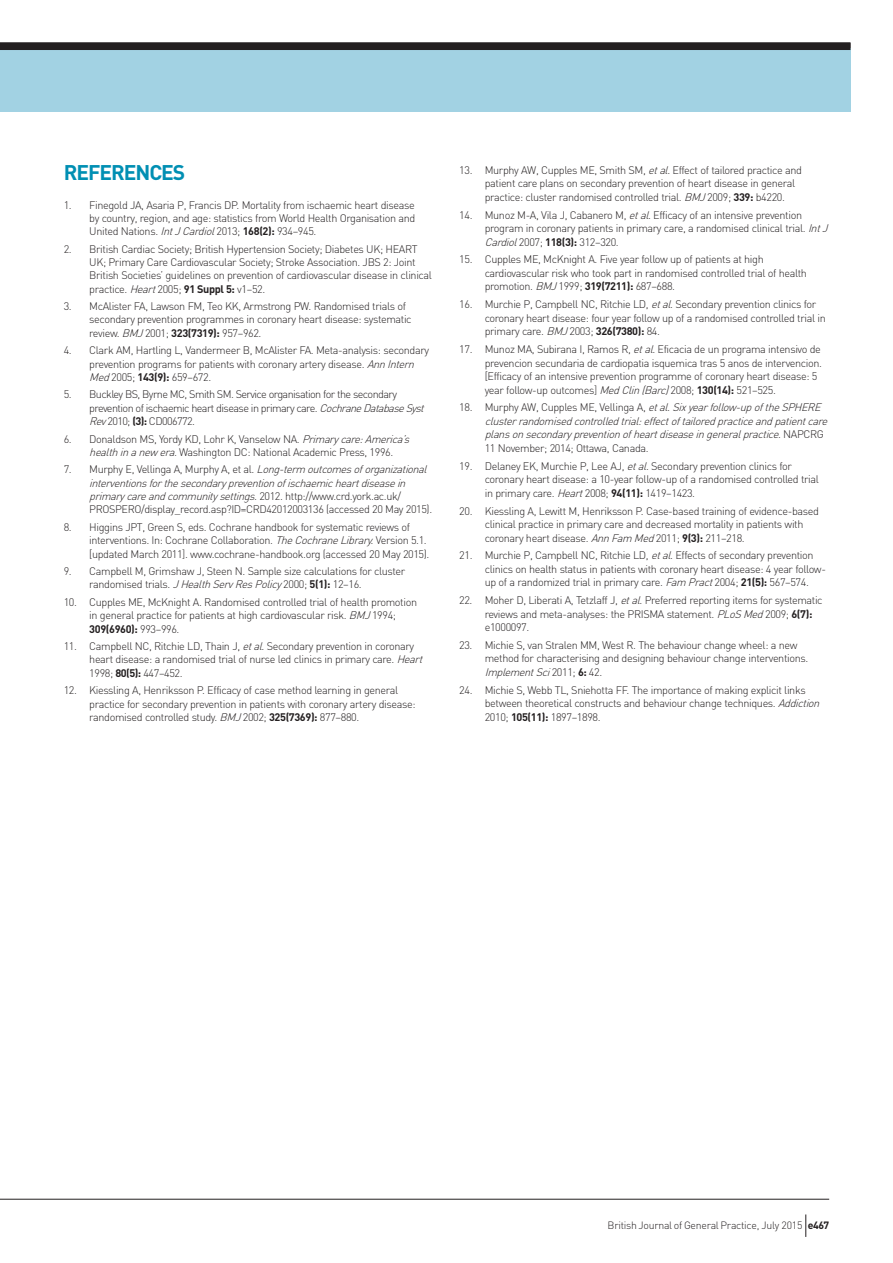
<style>
.page{position:relative;width:893px;height:1263px;background:#fff}
.page>*{position:absolute;margin:0;border:0;box-sizing:border-box;transform-origin:0 0}
.t1{font:700 21px "DIN";letter-spacing:-.05em;color:#008fb3}
.t2{font:300 10.8px/13.5px "DIN";letter-spacing:-.035em;color:#231f20}
.t3{font:italic 300 10.8px/13.5px "DIN";color:#231f20}
.t4{font:300 10.8px/13.4px "DIN";letter-spacing:-.055em;color:#231f20}
.t5{font:300 10.5px "DIN";letter-spacing:-.025em;color:#231f20}
.s1{font-style:italic}
.s2{font-weight:700}
.s3{font-style:normal}
</style>
<div class="page">
<svg style="left:805px;top:1214px;width:1px;height:23px"></svg>
<hr style="left:0;top:1199px;width:829px;height:1px;background:#231f20">
<div style="left:0;top:48px;width:850px;height:64px;background:#a2d2e3"></div>
<div style="left:0;top:43px;width:850px;height:7px;background:#231f20"></div>
<h1 class="t1" style="left:64px;top:159px;width:123px">REFERENCES</h1>
<p class="t2" style="left:89px;top:198px;width:328px;text-align:justify;text-indent:-26px">1. Finegold JA, Asaria P, Francis DP. Mortality from ischaemic heart disease by country, region, and age: statistics from World Health Organisation and United Nations. <span class="s1">IntJCardiol</span>2013; <span class="s2">168(2):</span> 934–945.</p>
<p class="t2" style="left:89px;top:242px;width:344px;text-indent:-26px">2. British Cardiac Society; British Hypertension Society; Diabetes UK; HEART UK; Primary Care Cardiovascular Society; Stroke Association. JBS 2: Joint British Societies’ guidelines on prevention of cardiovascular disease in clinical practice. <span class="s1">Heart</span>2005; <span class="s2">91 Suppl 5:</span> v1–52.</p>
<p class="t2" style="left:89px;top:299px;width:324px;text-indent:-26px">3. McAlister FA, Lawson FM, Teo KK, Armstrong PW. Randomised trials of secondary prevention programmes in coronary heart disease: systematic review. <span class="s1">BMJ</span>2001; <span class="s2">323(7319):</span> 957–962.</p>
<p class="t2" style="left:89px;top:344px;width:341px;text-indent:-26px">4. Clark AM, Hartling L, Vandermeer B, McAlister FA. Meta-analysis: secondary prevention programs for patients with coronary artery disease. <span class="s1">AnnIntern<br>Med</span>2005; <span class="s2">143(9):</span> 659–672.</p>
<p class="t4" style="left:89px;top:388px;width:339px;text-indent:-26px">5. Buckley BS, Byrne MC, Smith SM. Service organisation for the secondary prevention of ischaemic heart disease in primary care. <span class="s1">CochraneDatabaseSyst<br>Rev</span>2010; <span class="s2">(3):</span> CD006772.</p>
<p class="t2" style="left:64px;top:432px;width:350px;text-align:center">6. Donaldson MS, Yordy KD, Lohr K, Vanselow NA. <span class="s1">Primarycare:America’s healthinanew era.</span>Washington DC: National Academic Press, 1996.</p>
<p class="t2" style="left:89px;top:463px;width:344px;text-indent:-26px">7 . M u r p h y E , Ve l l i n g a A , M u r p h y A , e t a l . <span class="s1">Long-term outcomesoforganizational interventionsforthesecondarypreventionofischaemicheartdiseasein primarycareandcommunitysettings.</span>2012. http://www.crd.york.ac.uk/ PROSPERO/display_record.asp?ID=CRD42012003136 (accessed 20 May 2015).</p>
<p class="t2" style="left:89px;top:520px;width:342px;text-indent:-26px">8. Higgins JPT, Green S, eds. Cochrane handbook for systematic reviews of interventions<span class="s1">.</span>In: Cochrane Collaboration. <span class="s1">TheCochraneLibrary.</span>Version 5.1. [updated March 2011]. www.cochrane-handbook.org (accessed 20 May 2015).</p>
<p class="t2" style="left:89px;top:564px;width:317px;text-indent:-26px">9. Campbell M, Grimshaw J, Steen N. Sample size calculations for cluster randomised trials. <span class="s1">JHealthServResPolicy</span>2000; <span class="s2">5(1):</span> 12–16.</p>
<p class="t2" style="left:89px;top:595px;width:329px;text-indent:-26px">10. Cupples ME, McKnight A. Randomised controlled trial of health promotion in general practice for patients at high cardiovascular risk. <span class="s1">BMJ</span>1994;<br><span class="s2">309(6960):</span> 993–996.</p>
<p class="t2" style="left:89px;top:639px;width:338px;text-indent:-26px">11. Campbell NC, Ritchie LD, Thain J, <span class="s1">etal</span>. Secondary prevention in coronary heart disease: a randomised trial of nurse led clinics in primary care. <span class="s1">Heart<br></span>1998; <span class="s2">80(5):</span> 447–452.</p>
<p class="t2" style="left:89px;top:683px;width:328px;text-indent:-26px">12. Kiessling A, Henriksson P. Efficacy of case method learning in general practice for secondary prevention in patients with coronary artery disease: randomised controlled study. <span class="s1">BMJ</span>2002; <span class="s2">325(7369):</span> 877–880.</p>
<p class="t2" style="left:485px;top:163px;width:319px;text-indent:-26px">13. Murphy AW, Cupples ME, Smith SM, <span class="s1">etal</span>. Effect of tailored practice and patient care plans on secondary prevention of heart disease in general practice: cluster randomised controlled trial. <span class="s1">BMJ</span>2009; <span class="s2">339:</span> b4220.</p>
<p class="t2" style="left:485px;top:208px;width:348px;text-indent:-26px">14. Munoz M-A, Vila J, Cabanero M, <span class="s1">etal</span>. Efficacy of an intensive prevention program in coronary patients in primary care, a randomised clinical trial. <span class="s1">IntJ<br>Cardiol</span>2007; <span class="s2">118(3):</span> 312–320.</p>
<p class="t2" style="left:485px;top:253px;width:324px;text-indent:-26px">15. Cupples ME, McKnight A. Five year follow up of patients at high cardiovascular risk who took part in randomised controlled trial of health promotion. <span class="s1">BMJ</span>1999; <span class="s2">319(7211):</span> 687–688.</p>
<p class="t2" style="left:485px;top:297px;width:343px;text-indent:-26px">16. Murchie P, Campbell NC, Ritchie LD, <span class="s1">etal</span>. Secondary prevention clinics for coronary heart disease: four year follow up of a randomised controlled trial in primary care. <span class="s1">BMJ</span>2003; <span class="s2">326(7380):</span> 84.</p>
<p class="t2" style="left:485px;top:342px;width:339px;text-indent:-26px">17. Munoz MA, Subirana I, Ramos R, <span class="s1">etal</span>. Eficacia de un programa intensivo de prevencion secundaria de cardiopatia isquemica tras 5 anos de intervencion. [Efficacy of an intensive prevention programme of coronary heart disease: 5 year follow-up outcomes] <span class="s1">MedClin(Barc)</span>2008; <span class="s2">130(14):</span> 521–525.</p>
<p class="t3" style="left:485px;top:401px;width:347px;text-indent:-26px"><span class="s3">18. Murphy AW, Cupples ME, Vellinga A,</span> etal.Sixyearfollow-upoftheSPHERE clusterrandomisedcontrolledtrial:effectoftailoredpracticeandpatientcare plansonsecondarypreventionofheartdiseaseingeneralpractice<span class="s3">. N A P C R G 11 November; 2014; Ottawa, Canada.</span></p>
<p class="t2" style="left:485px;top:459px;width:336px;text-indent:-26px">19. Delaney EK, Murchie P, Lee AJ, <span class="s1">etal</span>. Secondary prevention clinics for coronary heart disease: a 10-year follow-up of a randomised controlled trial in primary care. <span class="s1">Heart</span>2008; <span class="s2">94(11):</span> 1419–1423.</p>
<p class="t2" style="left:485px;top:504px;width:336px;text-indent:-26px">20. Kiessling A, Lewitt M, Henriksson P. Case-based training of evidence-based clinical practice in primary care and decreased mortality in patients with coronary heart disease. <span class="s1">AnnFam Med</span>2011; <span class="s2">9(3):</span> 211–218.</p>
<p class="t2" style="left:485px;top:549px;width:343px;text-indent:-26px">21. Murchie P, Campbell NC, Ritchie LD, <span class="s1">etal</span>. Effects of secondary prevention clinics on health status in patients with coronary heart disease: 4 year follow&shy;up of a randomized trial in primary care. <span class="s1">Fam Pract</span>2004; <span class="s2">21(5):</span> 567–574.</p>
<p class="t2" style="left:485px;top:593px;width:339px;text-indent:-26px">22. Moher D, Liberati A, Tetzlaff J, <span class="s1">etal</span>. Preferred reporting items for systematic reviews and meta-analyses: the PRISMA statement. <span class="s1">PLoSMed</span>2009; <span class="s2">6(7): </span>e1000097.</p>
<p class="t2" style="left:485px;top:638px;width:325px;text-indent:-26px">23. Michie S, van Stralen MM, West R. The behaviour change wheel: a new method for characterising and designing behaviour change interventions.<br><span class="s1">ImplementSci</span>2 0 1 1 ; <span class="s2">6 :</span> 4 2 .</p>
<p class="t2" style="left:485px;top:683px;width:340px;text-indent:-26px">24. Michie S, Webb TL, Sniehotta FF. The importance of making explicit links between theoretical constructs and behaviour change techniques. <span class="s1">Addiction<br></span>2010; <span class="s2">105(11):</span> 1897–1898.</p>
<p class="t5" style="left:608px;top:1219px;width:223px">British Journal of General Practice, July 2015 <span class="s2">e467</span></p>
</div>
